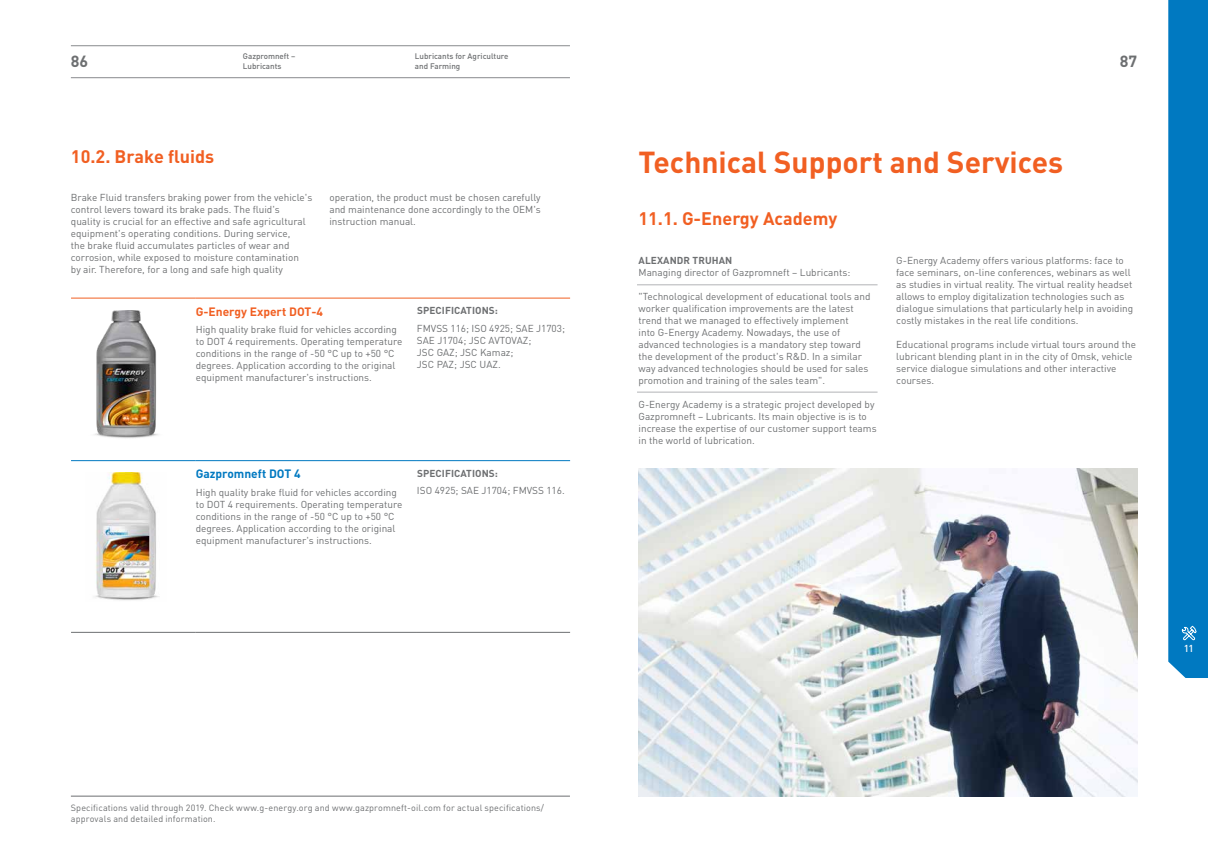
<style>
.page{position:relative;width:1208px;height:842px;background:#fff}
.page>*{position:absolute;margin:0;border:0;box-sizing:border-box;transform-origin:0 0}
.t1{font:700 30px "DIN Pro";color:#f15f22}
.t2{font:700 18px "DIN Pro";color:#f15f22}
.t3{font:700 16px "DIN Pro";color:#6d6f71}
.t4{font:700 12px "DIN Pro";color:#f15f22}
.t5{font:700 12px "DIN Pro";color:#0079c1}
.t6{font:10px/12px "DIN Pro";color:#6d6f71}
.t7{font:700 10px "DIN Pro";letter-spacing:.01em;color:#6d6f71}
.t8{font:500 10px "DIN Pro";color:#fff}
.t9{font:9px/11px "DIN Pro";letter-spacing:.01em;color:#6d6f71}
.t10{font:500 8px/9.6px "DIN Pro";color:#6d6f71}
</style>
<div class="page">
<hr style="left:71px;top:796px;width:499px;height:1px;background:#6d6f71">
<hr style="left:71px;top:298px;width:125px;height:1px;background:#f15f22">
<hr style="left:196px;top:298px;width:221px;height:1px;background:#f15f22">
<hr style="left:417px;top:298px;width:153px;height:1px;background:#f15f22">
<hr style="left:71px;top:460px;width:125px;height:1px;background:#0079c1">
<hr style="left:196px;top:460px;width:221px;height:1px;background:#0079c1">
<hr style="left:417px;top:460px;width:153px;height:1px;background:#0079c1">
<hr style="left:71px;top:632px;width:125px;height:1px;background:#6d6f71">
<hr style="left:196px;top:632px;width:221px;height:1px;background:#6d6f71">
<hr style="left:417px;top:632px;width:153px;height:1px;background:#6d6f71">
<img style="left:94px;top:310px;width:64px;height:128px">
<img style="left:95px;top:473px;width:64px;height:127px">
<img style="left:638px;top:468px;width:499px;height:329px">
<div style="left:1168px;top:0;width:40px;height:678px;background:#0079c1"></div>
<hr style="left:637px;top:392px;width:240px;height:1px;background:#b2b4b6">
<hr style="left:637px;top:284px;width:240px;height:1px;background:#b2b4b6">
<hr style="left:71px;top:45px;width:499px;height:1px;background:#888a8d">
<hr style="left:71px;top:77px;width:499px;height:1px;background:#888a8d">
<p class="t10" style="left:243px;top:51px;width:54px">Gazpromneft –</p>
<p class="t10" style="left:415px;top:51px;width:95px">Lubricants for Agriculture and Farming</p>
<h3 class="t3" style="left:71px;top:50px;width:19px">86</h3>
<p class="t10" style="left:243px;top:61px;width:40px">Lubricants</p>
<h3 class="t3" style="left:1119px;top:50px;width:19px">87</h3>
<h2 class="t2" style="left:71px;top:144px;width:145px">10.2. Brake fluids</h2>
<p class="t6" style="left:71px;top:191px;width:243px">Brake Fluid transfers braking power from the vehicle's control levers toward its brake pads. The fluid's<br>quality is crucial for an effective and safe agricultural equipment's operating conditions. During service,<br>the brake fluid accumulates particles of wear and corrosion, while exposed to moisture contamination<br>by air. Therefore, for a long and safe high quality</p>
<p class="t6" style="left:329px;top:191px;width:213px;text-align:justify">operation, the product must be chosen carefully and maintenance done accordingly to the OEM's instruction manual.</p>
<p class="t4" style="left:196px;top:303px;width:129px">G-Energy Expert DOT-4</p>
<p class="t6" style="left:196px;top:323px;width:208px">High quality brake fluid for vehicles according to DOT 4 requirements. Operating temperature conditions in the range of -50 °C up to +50 °C degrees. Application according to the original equipment manufacturer's instructions.</p>
<p class="t7" style="left:417px;top:304px;width:82px">SPECIFICATIONS:</p>
<p class="t6" style="left:417px;top:322px;width:150px">FMVSS 116; ISO 4925; SAE J1703;<br>SAE J1704; JSC AVTOVAZ;<br>JSC GAZ; JSC Kamaz;<br>JSC PAZ; JSC UAZ.</p>
<p class="t5" style="left:196px;top:466px;width:106px">Gazpromneft DOT 4</p>
<p class="t6" style="left:196px;top:486px;width:208px">High quality brake fluid for vehicles according to DOT 4 requirements. Operating temperature conditions in the range of -50 °C up to +50 °C degrees. Application according to the original equipment manufacturer's instructions.</p>
<p class="t7" style="left:417px;top:466px;width:82px">SPECIFICATIONS:</p>
<p class="t6" style="left:417px;top:484px;width:149px">ISO 4925; SAE J1704; FMVSS 116.</p>
<h1 class="t1" style="left:638px;top:141px;width:426px">Technical Support and Services</h1>
<h2 class="t2" style="left:638px;top:206px;width:200px">11.1. G-Energy Academy</h2>
<p class="t7" style="left:638px;top:254px;width:95px">ALEXANDR TRUHAN</p>
<p class="t6" style="left:638px;top:266px;width:213px">Managing director of Gazpromneft – Lubricants:</p>
<p class="t6" style="left:638px;top:290px;width:233px">"Technological development of educational tools and worker qualification improvements are the latest trend that we managed to effectively implement<br>into G-Energy Academy. Nowadays, the use of advanced technologies is a mandatory step toward the development of the product's R&amp;D. In a similar way advanced technologies should be used for sales promotion and training of the sales team".</p>
<p class="t6" style="left:638px;top:398px;width:240px">G-Energy Academy is a strategic project developed by Gazpromneft – Lubricants. Its main objective is is to increase the expertise of our customer support teams in the world of lubrication.</p>
<p class="t6" style="left:896px;top:254px;width:238px">G-Energy Academy offers various platforms: face to face seminars, on-line conferences, webinars as well as studies in virtual reality. The virtual reality headset allows to employ digitalization technologies such as dialogue simulations that particularly help in avoiding costly mistakes in the real life conditions.</p>
<p class="t6" style="left:896px;top:338px;width:241px">Educational programs include virtual tours around the lubricant blending plant in in the city of Omsk, vehicle service dialogue simulations and other interactive courses.</p>
<p class="t8" style="left:1183px;top:641px;width:11px">11</p>
<p class="t9" style="left:71px;top:802px;width:475px">Specifications valid through 2019. Check www.g-energy.org and www.gazpromneft-oil.com for actual specifications/ approvals and detailed information.</p>
</div>
